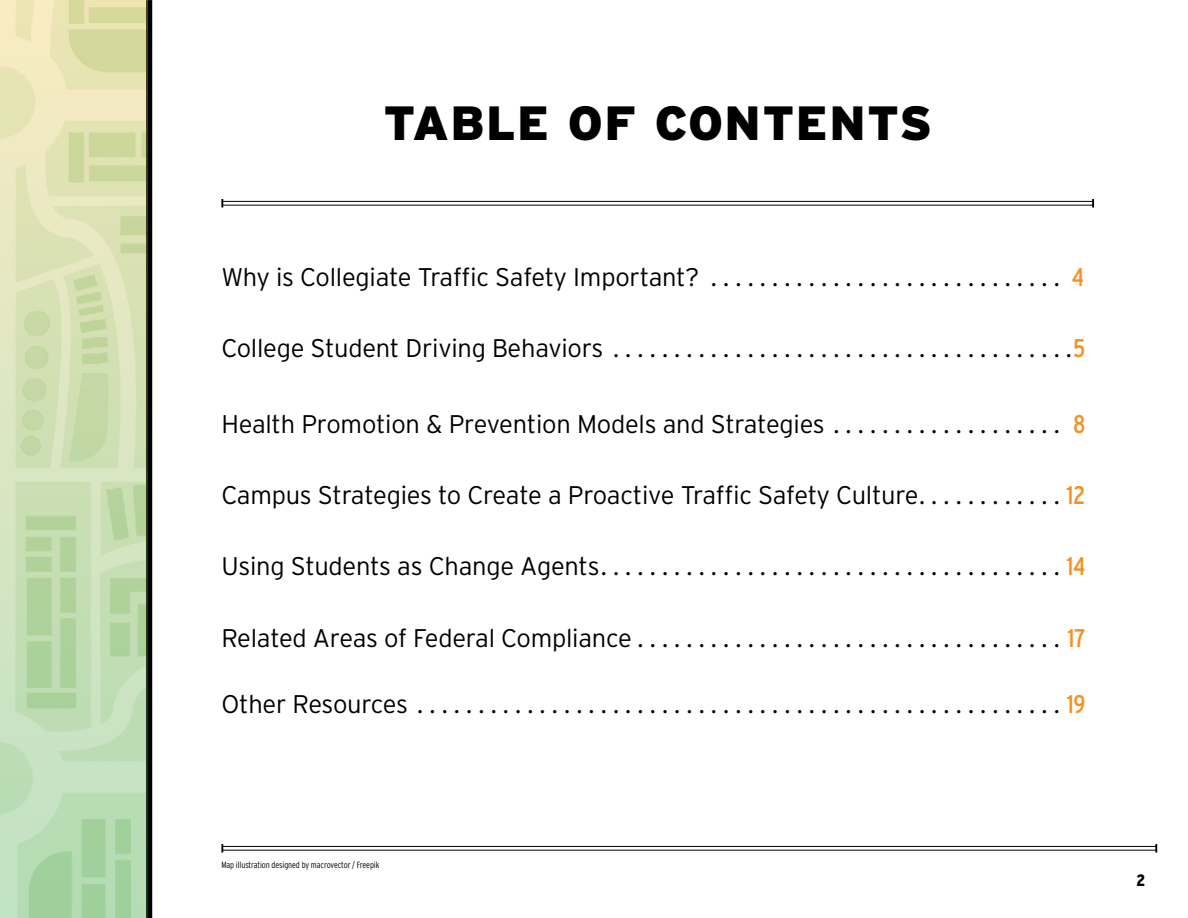
<style>
.page{position:relative;width:1188px;height:918px;background:#fff}
.page>*{position:absolute;margin:0;border:0;box-sizing:border-box;transform-origin:0 0}
.t1{font:900 48px "Interstate";letter-spacing:.03em;color:#000}
.t2{font:300 25.5px "Interstate";letter-spacing:-.01em;color:#000}
.t3{font:900 condensed 16.5px "Interstate";color:#000}
.t4{font:300 condensed 9px "Interstate";letter-spacing:-.01em;color:#000}
.s1{font-weight:400;font-stretch:condensed;color:#f78f1e}
</style>
<div class="page">
<svg style="left:147px;top:0;width:5px;height:918px;background:#080a04"></svg>
<hr style="left:222px;top:850px;width:934px;height:1px;background:#000">
<hr style="left:222px;top:846px;width:934px;height:1px;background:#000">
<svg style="left:1155px;top:844px;width:2px;height:9px"></svg>
<svg style="left:221px;top:844px;width:2px;height:9px"></svg>
<hr style="left:222px;top:205px;width:871px;height:1px;background:#000">
<hr style="left:222px;top:201px;width:871px;height:1px;background:#000">
<svg style="left:1092px;top:199px;width:2px;height:9px"></svg>
<svg style="left:221px;top:199px;width:2px;height:9px"></svg>
<svg style="left:0;top:0;width:147px;height:918px;background:#cddeb2"></svg>
<p class="t1" style="left:383px;top:96px;width:550px">TABLE OF CONTENTS</p>
<p class="t2" style="left:221px;top:263px;width:864px">Why is Collegiate Traffic Safety Important? . . . . . . . . . . . . . . . . . . . . . . . . . . . . <span class="s1">4</span></p>
<p class="t2" style="left:221px;top:334px;width:865px">College Student Driving Behaviors . . . . . . . . . . . . . . . . . . . . . . . . . . . . . . . . . . . . . <span class="s1">5</span></p>
<p class="t2" style="left:221px;top:410px;width:866px">Health Promotion &amp; Prevention Models and Strategies . . . . . . . . . . . . . . . . . . . <span class="s1">8</span></p>
<p class="t2" style="left:221px;top:481px;width:866px">Campus Strategies to Create a Proactive Traffic Safety Culture . . . . . . . . . . . <span class="s1">12</span></p>
<p class="t2" style="left:221px;top:552px;width:866px">Using Students as Change Agents . . . . . . . . . . . . . . . . . . . . . . . . . . . . . . . . . . . . . <span class="s1">14</span></p>
<p class="t2" style="left:221px;top:623px;width:866px">Related Areas of Federal Compliance . . . . . . . . . . . . . . . . . . . . . . . . . . . . . . . . . . <span class="s1">17</span></p>
<p class="t2" style="left:221px;top:690px;width:866px">Other Resources . . . . . . . . . . . . . . . . . . . . . . . . . . . . . . . . . . . . . . . . . . . . . . . . . . . . <span class="s1">19</span></p>
<p class="t4" style="left:221px;top:860px;width:160px">Map illustration designed by macrovector / Freepik</p>
<p class="t3" style="left:1136px;top:871px;width:10px">2</p>
</div>
